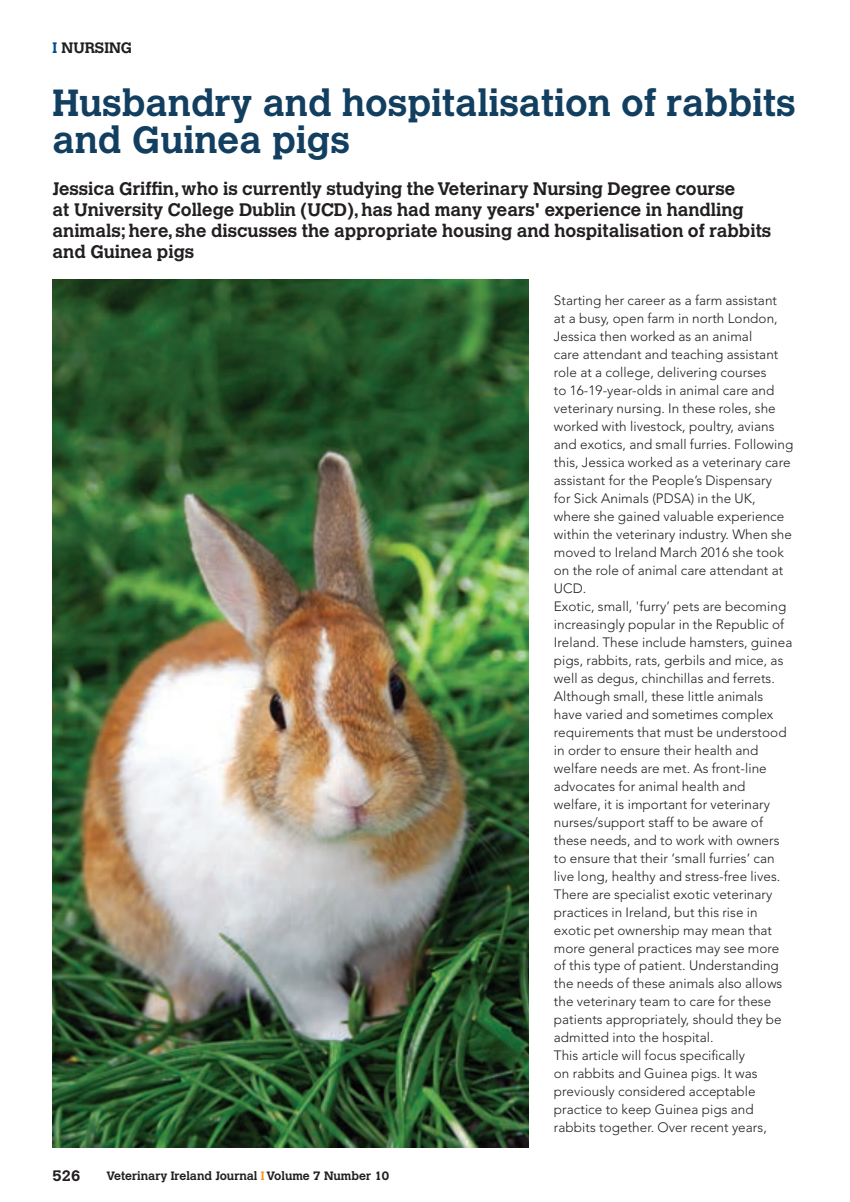
<style>
.page{position:relative;width:850px;height:1202px;background:#fff}
.page>*{position:absolute;margin:0;border:0;box-sizing:border-box;transform-origin:0 0}
.t1{font:700 37.5px/37.5px "Calvert";color:#123e60}
.t2{font:700 18px/21px "Calvert";color:#231f20}
.t3{font:700 15px "Calvert";color:#231f20}
.t4{font:300 13.5px/18px "Avenir";letter-spacing:.005em;color:#231f20}
.t5{font:700 12px "Calvert";color:#231f20}
.s1{color:#014990}
.s2{color:#f7981d}
</style>
<div class="page">
<img style="left:53px;top:279px;width:475px;height:869px">
<p class="t3" style="left:53px;top:38px;width:81px"><span class="s1">I</span> NURSING</p>
<h1 class="t1" style="left:53px;top:83px;width:744px">Husbandry and hospitalisation of rabbits and Guinea pigs</h1>
<p class="t2" style="left:53px;top:178px;width:720px">Jessica Griffin, who is currently studying the Veterinary Nursing Degree course<br>at University College Dublin (UCD), has had many years' experience in handling animals; here, she discusses the appropriate housing and hospitalisation of rabbits and Guinea pigs</p>
<p class="t3" style="left:53px;top:1167px;width:29px">526</p>
<p class="t5" style="left:106px;top:1168px;width:284px">Veterinary Ireland Journal <span class="s2">I</span> Volume 7 Number 10</p>
<p class="t4" style="left:553px;top:291px;width:241px">Starting her career as a farm assistant<br>at a busy, open farm in north London, Jessica then worked as an animal<br>care attendant and teaching assistant role at a college, delivering courses<br>to 16-19-year-olds in animal care and veterinary nursing. In these roles, she worked with livestock, poultry, avians and exotics, and small furries. Following this, Jessica worked as a veterinary care assistant for the People’s Dispensary<br>for Sick Animals (PDSA) in the UK, where she gained valuable experience within the veterinary industry. When she moved to Ireland March 2016 she took on the role of animal care attendant at UCD.<br>Exotic, small, 'furry’ pets are becoming increasingly popular in the Republic of Ireland. These include hamsters, guinea pigs, rabbits, rats, gerbils and mice, as well as degus, chinchillas and ferrets.<br>Although small, these little animals have varied and sometimes complex requirements that must be understood in order to ensure their health and welfare needs are met. As front-line advocates for animal health and welfare, it is important for veterinary nurses/support staff to be aware of these needs, and to work with owners to ensure that their ‘small furries’ can live long, healthy and stress-free lives.<br>There are specialist exotic veterinary practices in Ireland, but this rise in exotic pet ownership may mean that more general practices may see more of this type of patient. Understanding the needs of these animals also allows the veterinary team to care for these patients appropriately, should they be admitted into the hospital.<br>This article will focus specifically<br>on rabbits and Guinea pigs. It was previously considered acceptable practice to keep Guinea pigs and rabbits together. Over recent years,</p>
</div>
